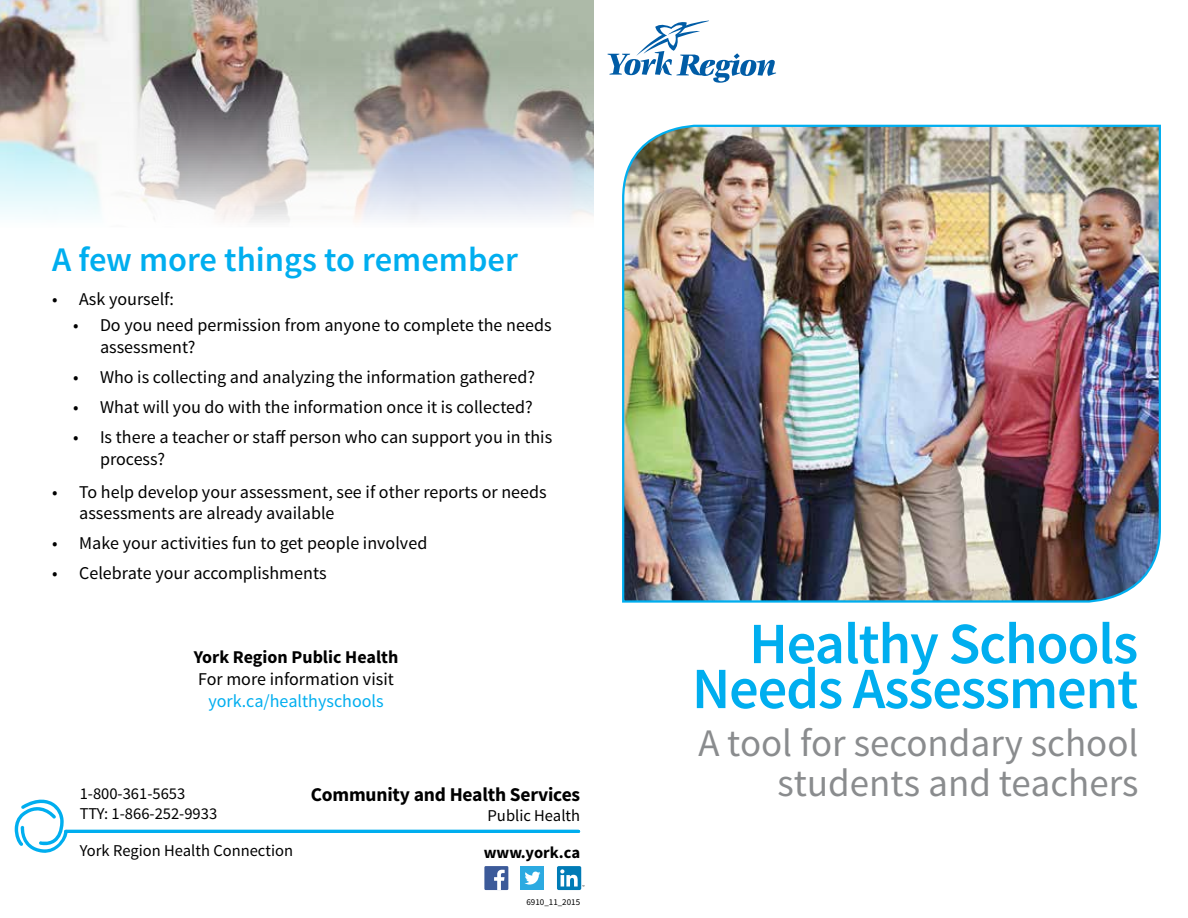
<style>
.page{position:relative;width:1188px;height:918px;background:#fff}
.page>*{position:absolute;margin:0;border:0;box-sizing:border-box;transform-origin:0 0}
.t1{font:600 58.5px/45px "Source Sans Pro";letter-spacing:-.02em;color:#00aeef;text-align:right}
.t2{font:39px/40.5px "Source Sans Pro";color:#8a8c8e;text-align:right}
.t3{font:600 34.5px "Source Sans Pro";color:#00aeef}
.t4{font:700 19.5px "Source Sans Pro";letter-spacing:-.01em;color:#000}
.t5{font:18px/21.6px "Source Sans Pro";color:#000}
.t6{font:700 18px "Source Sans Pro";color:#000}
.t7{font:18px "Source Sans Pro";color:#00aeef}
.t8{font:16.5px/19.8px "Source Sans Pro";color:#000}
.t9{font:700 16.5px "Source Sans Pro";color:#000}
.t10{font:9px "Source Sans Pro";color:#000}
</style>
<div class="page">
<svg style="left:15px;top:800px;width:53px;height:53px"></svg>
<div style="left:557px;top:866px;width:24px;height:24px;background:#007bb6;border-radius:2px"></div>
<svg style="left:560px;top:869px;width:24px;height:18px"></svg>
<div style="left:520px;top:866px;width:24px;height:24px;background:#2caae1"></div>
<svg style="left:524px;top:872px;width:16px;height:13px"></svg>
<div style="left:484px;top:866px;width:24px;height:24px;background:#3c5a99"></div>
<svg style="left:494px;top:870px;width:11px;height:20px"></svg>
<hr style="left:66px;top:830px;width:513px;height:3px;background:#00aeef">
<svg style="left:608px;top:21px;width:168px;height:62px"></svg>
<img style="left:622px;top:124px;width:539px;height:479px">
<img style="left:0;top:0;width:594px;height:222px">
<h3 class="t3" style="left:52px;top:238px;width:467px">A few more things to remember</h3>
<p class="t5" style="left:52px;top:288px;width:123px">• Ask yourself:</p>
<p class="t5" style="left:100px;top:315px;width:453px;text-indent:-27px">• Do you need permission from anyone to complete the needs assessment?</p>
<p class="t5" style="left:73px;top:367px;width:464px">• Who is collecting and analyzing the information gathered?</p>
<p class="t5" style="left:73px;top:397px;width:461px">• What will you do with the information once it is collected?</p>
<p class="t5" style="left:100px;top:427px;width:454px;text-indent:-27px">• Is there a teacher or staff person who can support you in this process?</p>
<p class="t5" style="left:79px;top:481px;width:469px;text-indent:-27px">• To help develop your assessment, see if other reports or needs assessments are already available</p>
<p class="t5" style="left:52px;top:533px;width:377px">• Make your activities fun to get people involved</p>
<p class="t5" style="left:52px;top:563px;width:276px">• Celebrate your accomplishments</p>
<p class="t6" style="left:194px;top:646px;width:206px">York Region Public Health</p>
<p class="t5" style="left:198px;top:669px;width:197px">For more information visit</p>
<p class="t7" style="left:208px;top:690px;width:177px">york.ca/healthyschools</p>
<p class="t8" style="left:80px;top:784px;width:139px">1-800-361-5653<br>TTY: 1-866-252-9933</p>
<p class="t8" style="left:80px;top:841px;width:215px">York Region Health Connection</p>
<p class="t4" style="left:311px;top:782px;width:271px">Community and Health Services</p>
<p class="t8" style="left:488px;top:805px;width:94px">Public Health</p>
<p class="t9" style="left:484px;top:842px;width:98px">www.york.ca</p>
<p class="t10" style="left:526px;top:896px;width:55px">6910_11_2015</p>
<h1 class="t1" style="left:692px;top:623px;width:448px">Healthy Schools<br>Needs Assessment</h1>
<h2 class="t2" style="left:698px;top:723px;width:442px">A tool for secondary school students and teachers</h2>
</div>
